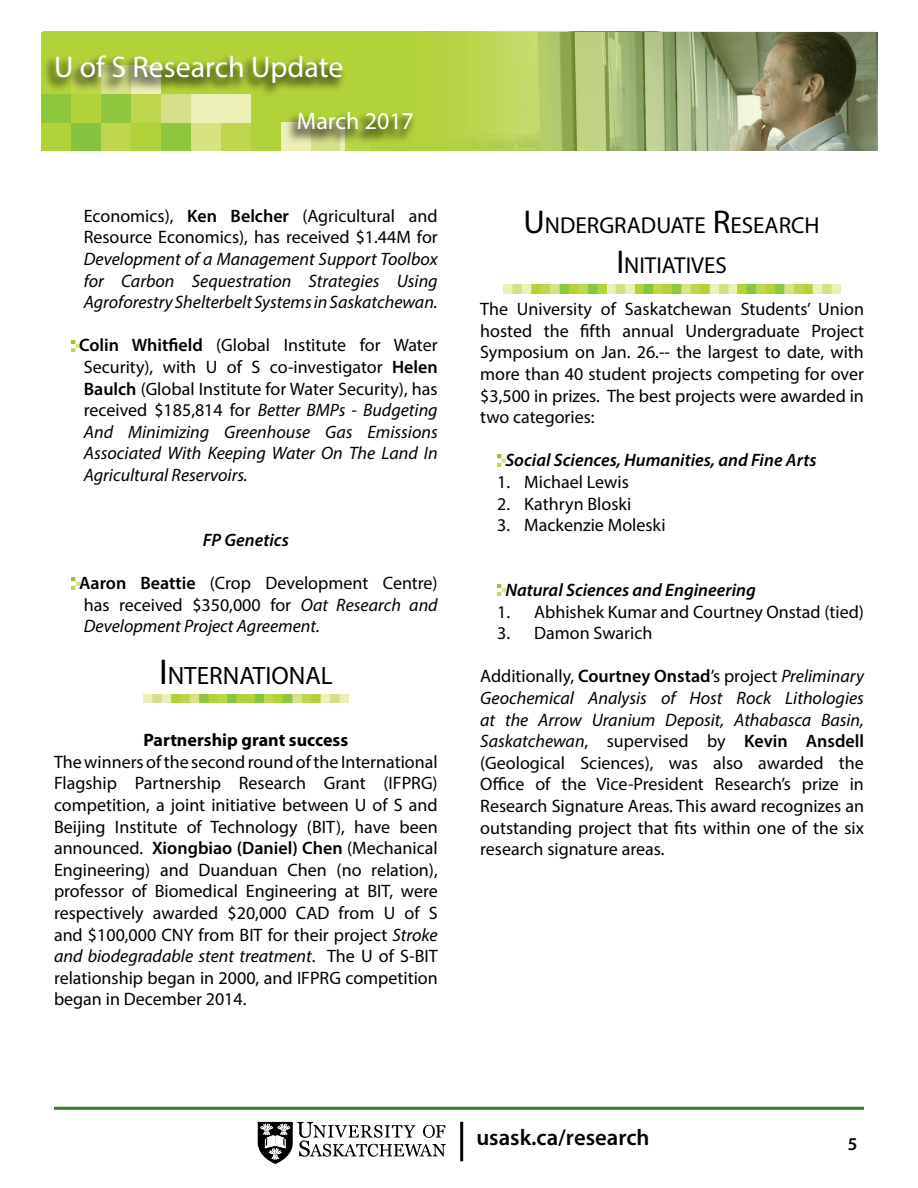
<style>
.page{position:relative;width:918px;height:1188px;background:#fff}
.page>*{position:absolute;margin:0;border:0;box-sizing:border-box;transform-origin:0 0}
.t1{font:30px "Myriad Pro";color:#fff}
.t2{font:25.2px "Myriad Pro";color:#000}
.t3{font:24px "Myriad Pro";color:#fff}
.t4{font:23.1px/39.6px "Myriad Pro";color:#000;text-align:center}
.t5{font:600 22.65px "Myriad Pro";color:#000}
.t6{font:18px/21.6px "Myriad Pro";color:#000;text-align:justify}
.t7{font:italic 18px/21.6px "Myriad Pro";color:#000;text-align:justify}
.t8{font:italic 600 18px "Myriad Pro";color:#000}
.t9{font:700 18px "Myriad Pro";color:#000}
.t10{font:600 18px "Myriad Pro";color:#000}
.s1{font-weight:600}
.s2{font-weight:600;font-style:normal}
.s3{font-style:normal}
.s4{font-style:italic}
.s5{font-size:36px}
.s6{font-size:33px}
</style>
<div class="page">
<hr style="left:54px;top:1107px;width:810px;height:3px;background:#387c2b">
<svg style="left:41px;top:32px;width:836px;height:119px;background:#8f9a56"></svg>
<div style="left:41px;top:122px;width:30px;height:28px;background:#b2d239"></div>
<div style="left:71px;top:122px;width:30px;height:28px;background:#86c440"></div>
<div style="left:101px;top:122px;width:30px;height:28px;background:#bdd64e"></div>
<div style="left:131px;top:122px;width:30px;height:28px;background:#b2d239"></div>
<div style="left:161px;top:122px;width:30px;height:28px;background:#8ec63e"></div>
<div style="left:191px;top:122px;width:30px;height:28px;background:#d6e380"></div>
<div style="left:221px;top:122px;width:30px;height:28px;background:#bdd64e"></div>
<div style="left:251px;top:122px;width:30px;height:28px;background:#b2d239"></div>
<div style="left:281px;top:122px;width:30px;height:28px;background:#ecf0b7"></div>
<div style="left:311px;top:122px;width:29px;height:28px;background:#d5df89"></div>
<svg style="left:340px;top:145px;width:6px;height:5px"></svg>
<div style="left:41px;top:94px;width:30px;height:28px;background:#8ec63e"></div>
<div style="left:71px;top:94px;width:30px;height:28px;background:#b2d239"></div>
<div style="left:101px;top:94px;width:30px;height:28px;background:#8ec63e"></div>
<div style="left:131px;top:94px;width:30px;height:28px;background:#bdd64e"></div>
<div style="left:161px;top:94px;width:30px;height:28px;background:#d5df89"></div>
<div style="left:191px;top:94px;width:30px;height:28px;background:#ecf0b7"></div>
<div style="left:221px;top:94px;width:30px;height:28px;background:#ecf0b7"></div>
<div style="left:41px;top:66px;width:30px;height:28px;background:#b2d239"></div>
<svg style="left:346px;top:32px;width:367px;height:119px;background:#aec760"></svg>
<div style="left:42px;top:53px;width:305px;height:45px;background:#000;opacity:.5"></div>
<div style="left:285px;top:110px;width:132px;height:35px;background:#000;opacity:.5"></div>
<svg style="left:258px;top:1122px;width:188px;height:42px"></svg>
<hr style="left:460px;top:1122px;width:3px;height:39px;background:#000">
<svg style="left:71px;top:340px;width:8px;height:11px"></svg>
<svg style="left:71px;top:578px;width:8px;height:11px"></svg>
<img style="left:143px;top:694px;width:206px;height:9px">
<img style="left:504px;top:285px;width:336px;height:9px">
<svg style="left:497px;top:455px;width:8px;height:11px"></svg>
<svg style="left:497px;top:585px;width:8px;height:11px"></svg>
<h1 class="t1" style="left:54px;top:48px;width:291px">U of S Research Update</h1>
<h3 class="t3" style="left:297px;top:106px;width:119px">March 2017</h3>
<p class="t6" style="left:84px;top:205px;width:356px">Economics), <span class="s1">Ken Belcher</span> (Agricultural and<br>Resource Economics), has received $1.44M for</p>
<p class="t7" style="left:84px;top:248px;width:355px">Development of a Management Support Toolbox for Carbon Sequestration Strategies Using Agroforestry Shelterbelt Systems in Saskatchewan.</p>
<p class="t7" style="left:79px;top:334px;width:360px"><span class="s2">Colin Whitfield</span> <span class="s3">(Global Institute for Water Security), with U of S co-investigator</span> <span class="s2">Helen Baulch</span> <span class="s3">(Global Institute for Water Security), has received $185,814 for</span> Better BMPs - Budgeting And Minimizing Greenhouse Gas Emissions Associated With Keeping Water On The Land In Agricultural Reservoirs.</p>
<p class="t8" style="left:203px;top:528px;width:88px">FP Genetics</p>
<p class="t6" style="left:79px;top:572px;width:360px"><span class="s1">Aaron Beattie</span> (Crop Development Centre) has received $350,000 for <span class="s4">Oat Research and Development Project Agreement.</span></p>
<h2 class="t2" style="left:159px;top:660px;width:175px"><span class="s5">I</span>NTERNATIONAL</h2>
<p class="t9" style="left:144px;top:728px;width:206px">Partnership grant success</p>
<p class="t6" style="left:54px;top:751px;width:385px">The winners of the second round of the International Flagship Partnership Research Grant (IFPRG) competition, a joint initiative between U of S and Beijing Institute of Technology (BIT), have been announced. <span class="s1">Xiongbiao (Daniel) Chen</span> (Mechanical Engineering) and Duanduan Chen (no relation), professor of Biomedical Engineering at BIT, were respectively awarded $20,000 CAD from U of S and $100,000 CNY from BIT for their project <span class="s4">Stroke and biodegradable stent treatment</span>. The U of S-BIT relationship began in 2000, and IFPRG competition began in December 2014.</p>
<p class="t4" style="left:524px;top:205px;width:298px"><span class="s6">U</span> NDERGRADUATE <span class="s6">R</span>ESEARCH<br><span class="s6">I</span>NITIATIVES</p>
<p class="t6" style="left:480px;top:298px;width:385px">The University of Saskatchewan Students’ Union hosted the fifth annual Undergraduate Project Symposium on Jan. 26.-- the largest to date, with more than 40 student projects competing for over $3,500 in prizes. The best projects were awarded in two categories:</p>
<p class="t8" style="left:505px;top:449px;width:313px">Social Sciences, Humanities, and Fine Arts</p>
<p class="t6" style="left:497px;top:471px;width:133px">1. Michael Lewis</p>
<p class="t6" style="left:497px;top:492px;width:136px">2. Kathryn Bloski</p>
<p class="t6" style="left:497px;top:514px;width:170px">3. Mackenzie Moleski</p>
<p class="t8" style="left:505px;top:578px;width:252px">Natural Sciences and Engineering</p>
<p class="t6" style="left:497px;top:600px;width:368px">1. Abhishek Kumar and Courtney Onstad (tied)</p>
<p class="t6" style="left:497px;top:622px;width:157px">3. Damon Swarich</p>
<p class="t6" style="left:480px;top:665px;width:385px">Additionally, <span class="s1">Courtney Onstad</span>’s project <span class="s4">Preliminary Geochemical Analysis of Host Rock Lithologies at the Arrow Uranium Deposit, Athabasca Basin, Saskatchewan</span>, supervised by <span class="s1">Kevin Ansdell </span>(Geological Sciences), was also awarded the Office of the Vice-President Research’s prize in Research Signature Areas. This award recognizes an outstanding project that fits within one of the six research signature areas.</p>
<p class="t5" style="left:476px;top:1123px;width:175px">usask.ca/research</p>
<p class="t10" style="left:848px;top:1132px;width:11px">5</p>
</div>
